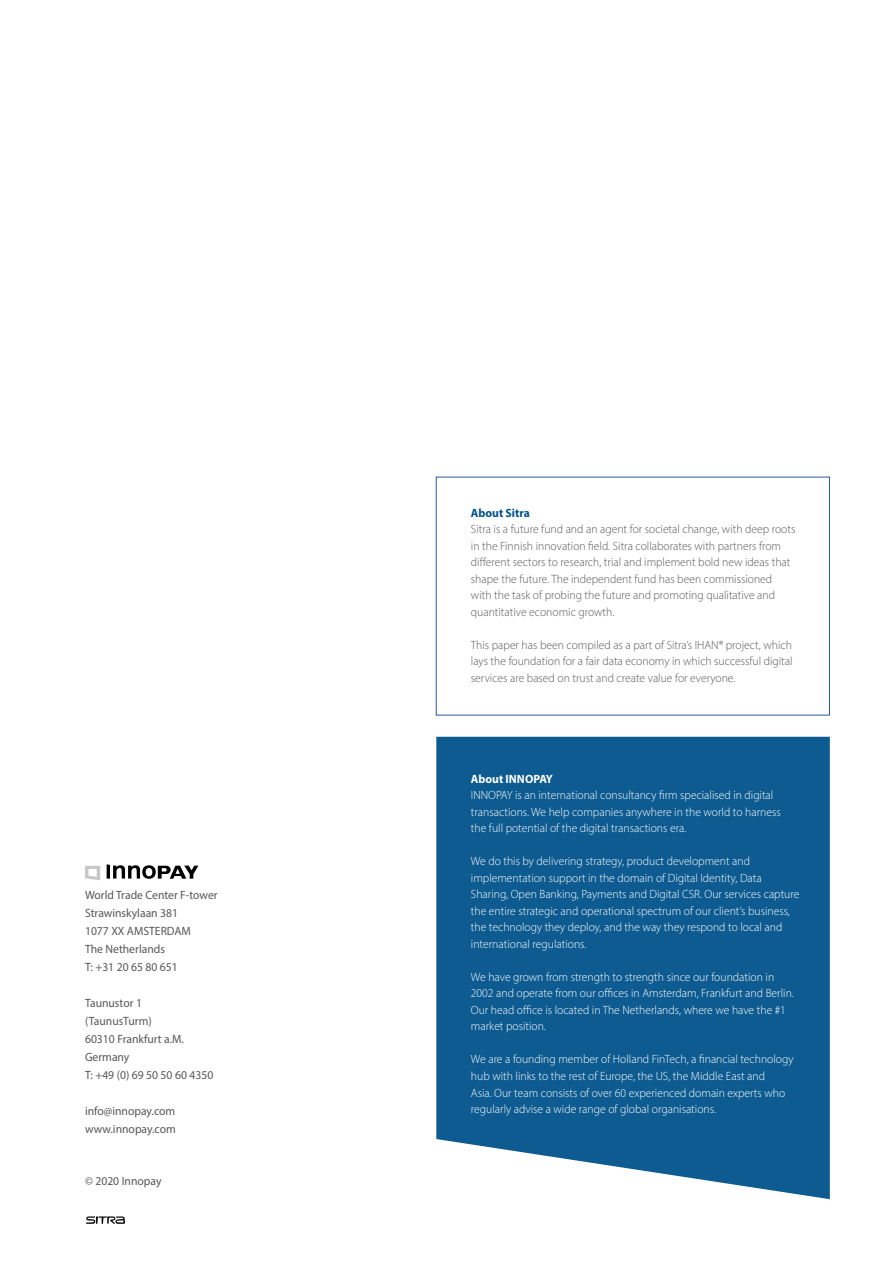
<style>
.page{position:relative;width:893px;height:1263px;background:#fff}
.page>*{position:absolute;margin:0;border:0;box-sizing:border-box;transform-origin:0 0}
.t1{font:300 12px/16.5px "Myriad Pro";color:#fff}
.t2{font:300 12px/16.5px "Myriad Pro";color:#575756}
.t3{font:12px "Myriad Pro";color:#575756}
.t4{font:700 12px "Myriad Pro";color:#fff}
.t5{font:700 12px "Myriad Pro";color:#00538b}
</style>
<div class="page">
<svg style="left:85px;top:866px;width:15px;height:14px"></svg>
<svg style="left:107px;top:864px;width:91px;height:15px"></svg>
<svg style="left:436px;top:737px;width:394px;height:462px;background:#1c6597"></svg>
<svg style="left:86px;top:1216px;width:39px;height:8px"></svg>
<div style="left:436px;top:477px;width:394px;height:238px;border:1px solid #275b9b"></div>
<p class="t3" style="left:85px;top:887px;width:134px">World Trade Center F-tower</p>
<p class="t3" style="left:85px;top:905px;width:95px">Strawinskylaan 381</p>
<p class="t3" style="left:85px;top:923px;width:107px">1077 XX AMSTERDAM</p>
<p class="t3" style="left:85px;top:941px;width:81px">The Netherlands</p>
<p class="t3" style="left:85px;top:959px;width:94px">T: +31 20 65 80 651</p>
<p class="t3" style="left:85px;top:995px;width:58px">Taunustor 1</p>
<p class="t3" style="left:85px;top:1013px;width:68px">(TaunusTurm)</p>
<p class="t3" style="left:85px;top:1031px;width:100px">60310 Frankfurt a.M.</p>
<p class="t3" style="left:85px;top:1049px;width:46px">Germany</p>
<p class="t3" style="left:85px;top:1067px;width:130px">T: +49 (0) 69 50 50 60 4350</p>
<p class="t3" style="left:85px;top:1103px;width:92px">info@innopay.com</p>
<p class="t3" style="left:85px;top:1121px;width:92px">www.innopay.com</p>
<p class="t3" style="left:85px;top:1174px;width:78px">© 2020 Innopay</p>
<p class="t5" style="left:471px;top:505px;width:60px">About Sitra</p>
<p class="t2" style="left:471px;top:521px;width:326px">Sitra is a future fund and an agent for societal change, with deep roots in the Finnish innovation field. Sitra collaborates with partners from different sectors to research, trial and implement bold new ideas that shape the future. The independent fund has been commissioned with the task of probing the future and promoting qualitative and quantitative economic growth.</p>
<p class="t2" style="left:471px;top:636px;width:323px;text-align:justify">This paper has been compiled as a part of Sitra’s IHAN® project, which lays the foundation for a fair data economy in which successful digital services are based on trust and create value for everyone.</p>
<p class="t4" style="left:471px;top:771px;width:84px">About INNOPAY</p>
<p class="t1" style="left:471px;top:787px;width:304px">INNOPAY is an international consultancy firm specialised in digital</p>
<p class="t1" style="left:471px;top:803px;width:311px">transactions. We help companies anywhere in the world to harness the full potential of the digital transactions era.</p>
<p class="t1" style="left:471px;top:853px;width:281px">We do this by delivering strategy, product development and</p>
<p class="t1" style="left:471px;top:869px;width:292px">implementation support in the domain of Digital Identity, Data</p>
<p class="t1" style="left:471px;top:886px;width:330px">Sharing, Open Banking, Payments and Digital CSR. Our services capture</p>
<p class="t1" style="left:471px;top:902px;width:320px">the entire strategic and operational spectrum of our client’s business,</p>
<p class="t1" style="left:471px;top:919px;width:313px">the technology they deploy, and the way they respond to local and</p>
<p class="t1" style="left:471px;top:935px;width:117px">international regulations.</p>
<p class="t1" style="left:471px;top:968px;width:305px">We have grown from strength to strength since our foundation in</p>
<p class="t1" style="left:471px;top:985px;width:324px">2002 and operate from our offices in Amsterdam, Frankfurt and Berlin.</p>
<p class="t1" style="left:471px;top:1001px;width:316px">Our head office is located in The Netherlands, where we have the #1</p>
<p class="t1" style="left:471px;top:1018px;width:77px">market position.</p>
<p class="t1" style="left:471px;top:1051px;width:324px">We are a founding member of Holland FinTech, a financial technology</p>
<p class="t1" style="left:471px;top:1067px;width:296px">hub with links to the rest of Europe, the US, the Middle East and</p>
<p class="t1" style="left:471px;top:1084px;width:316px">Asia. Our team consists of over 60 experienced domain experts who</p>
<p class="t1" style="left:471px;top:1100px;width:247px">regularly advise a wide range of global organisations.</p>
</div>
